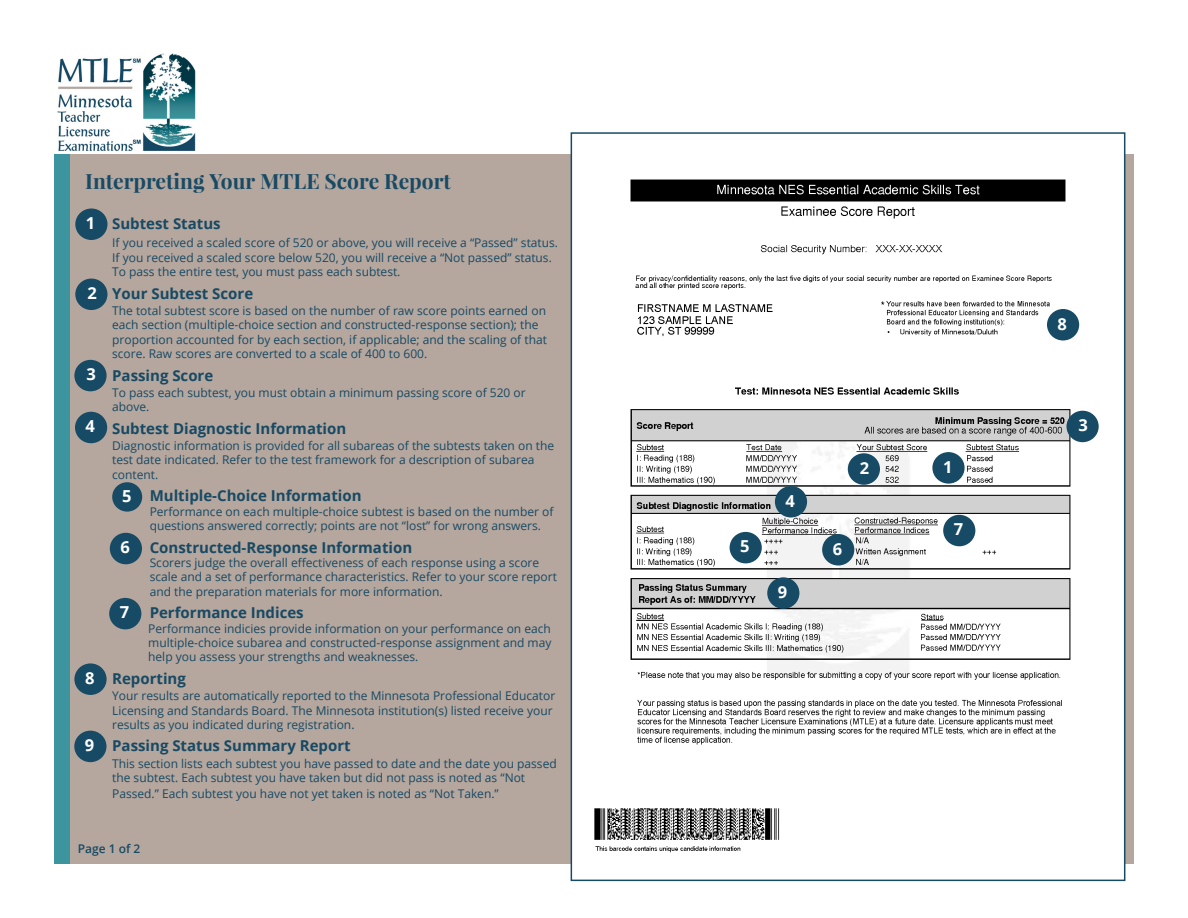
<style>
.page{position:relative;width:1188px;height:918px;background:#fff}
.page>*{position:absolute;margin:0;border:0;box-sizing:border-box;transform-origin:0 0}
.t1{font:700 21px "Playfair Display";color:#174a64}
.t2{font:700 16.5px "Open Sans";color:#fff}
.t3{font:700 15px "Open Sans";color:#174a64}
.t4{font:12px/14.4px "Open Sans";color:#174a64}
.t5{font:600 12px "Open Sans";color:#174a64}
</style>
<div class="page">
<img style="left:57px;top:54px;width:139px;height:97px">
<div style="left:54px;top:154px;width:31px;height:709px;background:#3b949e"></div>
<div style="left:70px;top:154px;width:1063px;height:709px;background:#b5a69e"></div>
<img style="left:574px;top:154px;width:548px;height:709px">
<div style="left:75px;top:208px;width:32px;height:32px;background:#174a64;border-radius:50%"></div>
<div style="left:75px;top:279px;width:32px;height:31px;background:#174a64;border-radius:50%"></div>
<div style="left:74px;top:360px;width:33px;height:31px;background:#174a64;border-radius:50%"></div>
<div style="left:75px;top:412px;width:32px;height:31px;background:#174a64;border-radius:50%"></div>
<div style="left:112px;top:482px;width:30px;height:30px;background:#174a64;border-radius:50%"></div>
<div style="left:110px;top:533px;width:32px;height:31px;background:#174a64;border-radius:50%"></div>
<div style="left:109px;top:598px;width:32px;height:31px;background:#174a64;border-radius:50%"></div>
<div style="left:74px;top:663px;width:33px;height:32px;background:#174a64;border-radius:50%"></div>
<div style="left:848px;top:453px;width:32px;height:32px;background:#174a64;border-radius:50%"></div>
<div style="left:932px;top:452px;width:33px;height:32px;background:#174a64;border-radius:50%"></div>
<div style="left:1066px;top:411px;width:33px;height:31px;background:#174a64;border-radius:50%"></div>
<div style="left:775px;top:486px;width:32px;height:32px;background:#174a64;border-radius:50%"></div>
<div style="left:943px;top:515px;width:32px;height:31px;background:#174a64;border-radius:50%"></div>
<div style="left:1047px;top:309px;width:32px;height:31px;background:#174a64;border-radius:50%"></div>
<div style="left:822px;top:534px;width:32px;height:32px;background:#174a64;border-radius:50%"></div>
<div style="left:730px;top:532px;width:32px;height:31px;background:#174a64;border-radius:50%"></div>
<div style="left:74px;top:731px;width:33px;height:31px;background:#174a64;border-radius:50%"></div>
<div style="left:767px;top:577px;width:32px;height:32px;background:#174a64;border-radius:50%"></div>
<h1 class="t1" style="left:85px;top:168px;width:367px">Interpreting Your MTLE Score Report</h1>
<p class="t3" style="left:112px;top:213px;width:110px">Subtest Status</p>
<p class="t4" style="left:112px;top:236px;width:447px">If you received a scaled score of 520 or above, you will receive a “Passed” status.<br>If you received a scaled score below 520, you will receive a “Not passed” status.<br>To pass the entire test, you must pass each subtest.</p>
<p class="t3" style="left:112px;top:283px;width:142px">Your Subtest Score</p>
<p class="t4" style="left:112px;top:303px;width:436px">The total subtest score is based on the number of raw score points earned on each section (multiple-choice section and constructed-response section); the proportion accounted for by each section, if applicable; and the scaling of that score. Raw scores are converted to a scale of 400 to 600.</p>
<p class="t3" style="left:112px;top:365px;width:103px">Passing Score</p>
<p class="t4" style="left:112px;top:385px;width:415px">To pass each subtest, you must obtain a minimum passing score of 520 or above.</p>
<p class="t3" style="left:112px;top:418px;width:236px">Subtest Diagnostic Information</p>
<p class="t4" style="left:112px;top:438px;width:443px">Diagnostic information is provided for all subareas of the subtests taken on the test date indicated. Refer to the test framework for a description of subarea content.</p>
<p class="t3" style="left:150px;top:485px;width:213px">Multiple-Choice Information</p>
<p class="t4" style="left:150px;top:504px;width:405px">Performance on each multiple-choice subtest is based on the number of questions answered correctly; points are not “lost” for wrong answers.</p>
<p class="t3" style="left:150px;top:536px;width:264px">Constructed-Response Information</p>
<p class="t4" style="left:150px;top:555px;width:409px">Scorers judge the overall effectiveness of each response using a score scale and a set of performance characteristics. Refer to your score report and the preparation materials for more information.</p>
<p class="t3" style="left:150px;top:602px;width:156px">Performance Indices</p>
<p class="t4" style="left:148px;top:621px;width:405px;text-align:justify">Performance indicies provide information on your performance on each multiple-choice subarea and constructed-response assignment and may help you assess your strengths and weaknesses.</p>
<p class="t3" style="left:112px;top:668px;width:75px">Reporting</p>
<p class="t4" style="left:112px;top:688px;width:445px">Your results are automatically reported to the Minnesota Professional Educator<br>Licensing and Standards Board. The Minnesota institution(s) listed receive your results as you indicated during registration.</p>
<p class="t3" style="left:112px;top:735px;width:240px">Passing Status Summary Report</p>
<p class="t4" style="left:112px;top:756px;width:446px">This section lists each subtest you have passed to date and the date you passed the subtest. Each subtest you have taken but did not pass is noted as “Not</p>
<p class="t4" style="left:112px;top:786px;width:388px">Passed.” Each subtest you have not yet taken is noted as “Not Taken.”</p>
<h2 class="t2" style="left:86px;top:211px;width:11px">1</h2>
<h2 class="t2" style="left:87px;top:281px;width:11px">2</h2>
<h2 class="t2" style="left:87px;top:363px;width:11px">3</h2>
<h2 class="t2" style="left:86px;top:415px;width:11px">4</h2>
<h2 class="t2" style="left:122px;top:485px;width:11px">5</h2>
<h2 class="t2" style="left:120px;top:536px;width:11px">6</h2>
<h2 class="t2" style="left:120px;top:601px;width:11px">7</h2>
<h2 class="t2" style="left:85px;top:666px;width:11px">8</h2>
<h2 class="t2" style="left:85px;top:734px;width:11px">9</h2>
<p class="t5" style="left:78px;top:840px;width:64px">Page 1 of 2</p>
<h2 class="t2" style="left:786px;top:489px;width:11px">4</h2>
<h2 class="t2" style="left:740px;top:535px;width:11px">5</h2>
<h2 class="t2" style="left:833px;top:537px;width:11px">6</h2>
<h2 class="t2" style="left:778px;top:580px;width:11px">9</h2>
<h2 class="t2" style="left:860px;top:456px;width:11px">2</h2>
<h2 class="t2" style="left:943px;top:455px;width:11px">1</h2>
<h2 class="t2" style="left:954px;top:518px;width:11px">7</h2>
<h2 class="t2" style="left:1058px;top:312px;width:11px">8</h2>
<h2 class="t2" style="left:1079px;top:414px;width:11px">3</h2>
</div>
